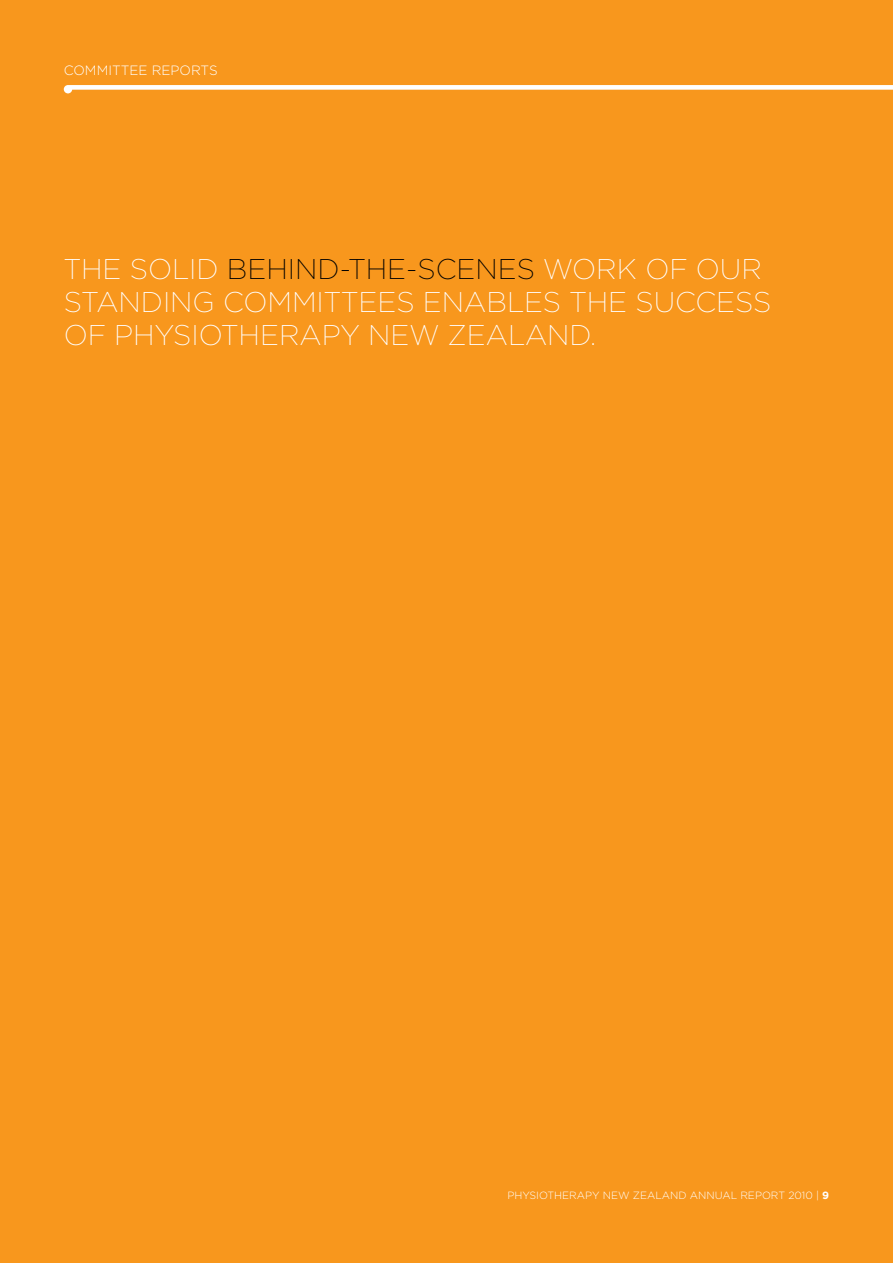
<style>
.page{position:relative;width:893px;height:1263px;background:#f8971d}
.page>*{position:absolute;margin:0;border:0;box-sizing:border-box;transform-origin:0 0}
.t1{font:200 28.5px/33px "Gotham";color:#fff}
.t2{font:300 13.5px "Gotham";color:#fff}
.t3{font:300 10.5px "Gotham";color:#fff}
.s1{color:#000}
.s2{font-weight:700}
</style>
<div class="page">
<svg style="left:64px;top:85px;width:829px;height:8px"></svg>
<p class="t2" style="left:64px;top:61px;width:156px">COMMITTEE REPORTS</p>
<p class="t1" style="left:64px;top:252px;width:709px">THE SOLID <span class="s1">BEHIND-THE-SCENES</span> WORK OF OUR<br>STANDING COMMITTEES ENABLES THE SUCCESS<br>OF PHYSIOTHERAPY NEW ZEALAND.</p>
<p class="t3" style="left:507px;top:1189px;width:323px">PHYSIOTHERAPY NEW ZEALAND ANNUAL REPORT 2010 | <span class="s2">9</span></p>
</div>
